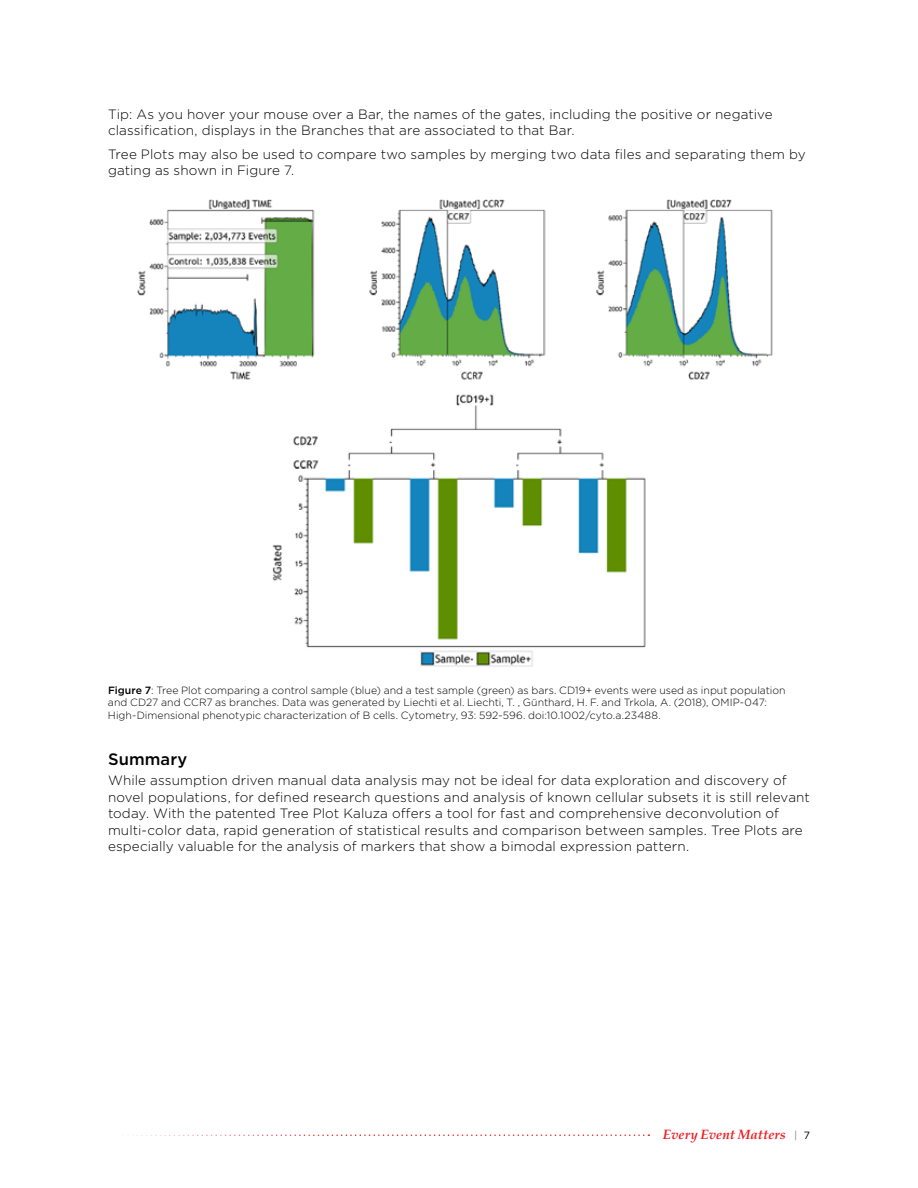
<style>
.page{position:relative;width:918px;height:1188px;background:#fff}
.page>*{position:absolute;margin:0;border:0;box-sizing:border-box;transform-origin:0 0}
.t1{font:500 16.5px "Gotham";letter-spacing:.01em;color:#000}
.t2{font:300 13.5px/16.5px "Gotham";letter-spacing:.01em;color:#000}
.t3{font:italic 700 13.5px "Palatino";color:#ed1d24}
.t4{font:300 10.5px/12.6px "Gotham";color:#000}
.s1{font-weight:500}
.s2{font-family:"Gotham";font-weight:400;font-style:normal;font-size:10.5px;color:#7e868c}
.s3{font-family:"Gotham";font-weight:400;font-style:normal;font-size:10.5px;color:#000}
</style>
<div class="page">
<svg style="left:123px;top:1134px;width:526px;height:2px"></svg>
<img style="left:137px;top:199px;width:636px;height:468px">
<p class="t2" style="left:108px;top:105px;width:666px">Tip: As you hover your mouse over a Bar, the names of the gates, including the positive or negative classification, displays in the Branches that are associated to that Bar.</p>
<p class="t2" style="left:108px;top:145px;width:699px">Tree Plots may also be used to compare two samples by merging two data files and separating them by gating as shown in Figure 7.</p>
<p class="t4" style="left:108px;top:684px;width:679px"><span class="s1">Figure 7</span>: Tree Plot comparing a control sample (blue) and a test sample (green) as bars. CD19+ events were used as input population and CD27 and CCR7 as branches. Data was generated by Liechti et al. Liechti, T. , Günthard, H. F. and Trkola, A. (2018), OMIP-047:<br>High-Dimensional phenotypic characterization of B cells. Cytometry, 93: 592-596. doi:10.1002/cyto.a.23488.</p>
<p class="t1" style="left:108px;top:748px;width:81px">Summary</p>
<p class="t2" style="left:108px;top:772px;width:703px">While assumption driven manual data analysis may not be ideal for data exploration and discovery of novel populations, for defined research questions and analysis of known cellular subsets it is still relevant today. With the patented Tree Plot Kaluza offers a tool for fast and comprehensive deconvolution of multi-color data, rapid generation of statistical results and comparison between samples. Tree Plots are especially valuable for the analysis of markers that show a bimodal expression pattern.</p>
<p class="t3" style="left:663px;top:1123px;width:149px">Every Event Matters <span class="s2">|</span> <span class="s3">7</span></p>
</div>
